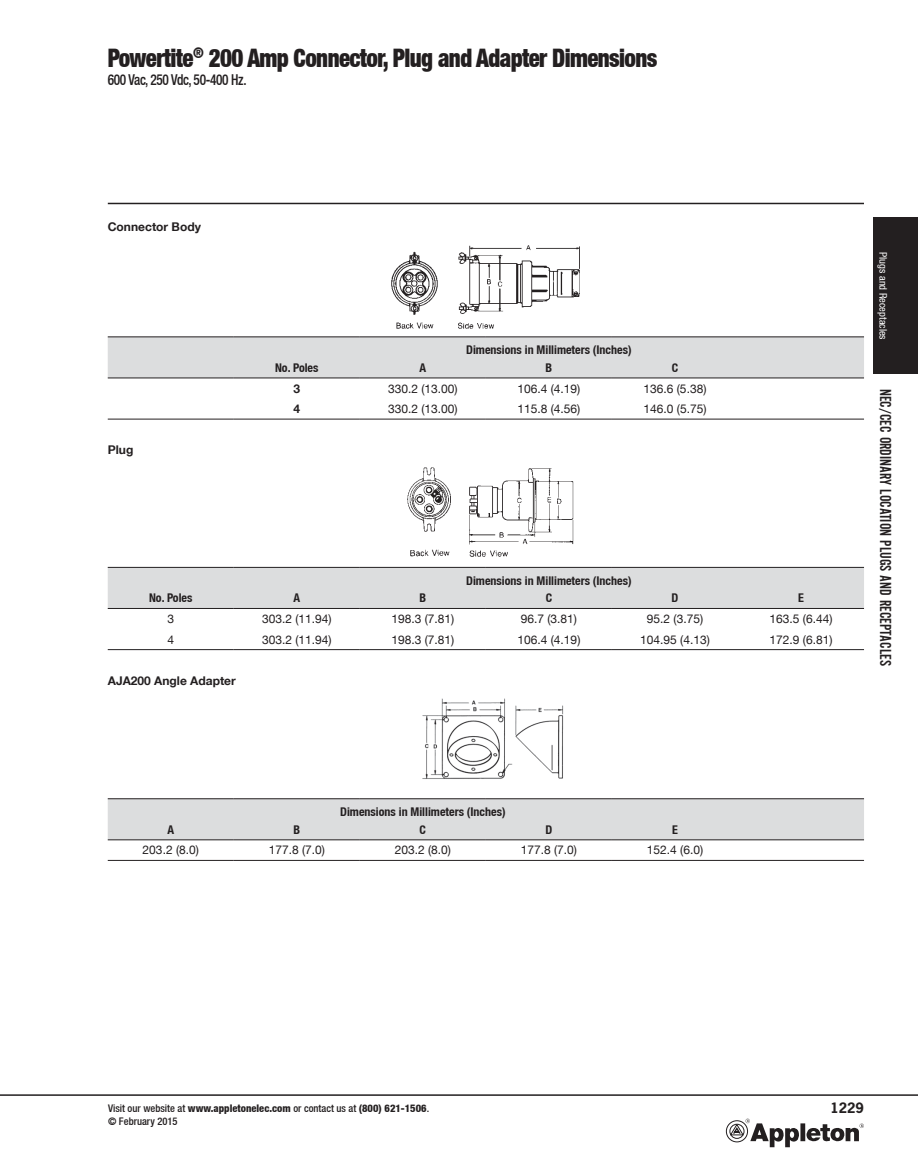
<style>
.page{position:relative;width:918px;height:1175px;background:#fff}
.page>*{position:absolute;margin:0;border:0;box-sizing:border-box;transform-origin:0 0}
.t1{font:900 condensed 25.5px "Helvetica Neue LT";letter-spacing:-.025em;color:#231f20;scale:.9 1}
.t2{font:16.5px "Alternate Gothic EF No Two";color:#231f20}
.t3{font:500 condensed 15px "Helvetica Neue LT";letter-spacing:-.025em;color:#231f20;scale:.89 1}
.t4{font:700 13.5px "News Gothic Std";color:#231f20}
.t5{font:12px "Helvetica Neue LT";color:#231f20}
.t6{font:700 condensed 12px "Helvetica Neue LT";color:#231f20}
.t7{font:700 12px "Helvetica Neue LT";color:#231f20}
.t8{font:500 condensed 10.5px/12.6px "Helvetica Neue LT";color:#231f20}
.t9{font:condensed 10.5px "Helvetica Neue LT";color:#fff}
.s1{font-weight:800}
</style>
<div class="page">
<hr style="left:108px;top:203px;width:756px;height:1px;background:#231f20">
<div style="left:873px;top:218px;width:45px;height:156px;background:#231f20"></div>
<hr style="left:0;top:1094px;width:918px;height:1px;background:#231f20">
<div style="left:800px;top:1123px;width:5px;height:18px;background:#231f20"></div>
<svg style="left:806px;top:1123px;width:58px;height:19px"></svg>
<svg style="left:726px;top:1118px;width:73px;height:29px"></svg>
<svg style="left:108px;top:337px;width:756px;height:502px"></svg>
<hr style="left:108px;top:336px;width:126px;height:1px;background:#231f20">
<hr style="left:234px;top:336px;width:126px;height:1px;background:#231f20">
<hr style="left:360px;top:336px;width:126px;height:1px;background:#231f20">
<hr style="left:486px;top:336px;width:126px;height:1px;background:#231f20">
<hr style="left:612px;top:336px;width:126px;height:1px;background:#231f20">
<hr style="left:738px;top:336px;width:126px;height:1px;background:#231f20">
<hr style="left:108px;top:377px;width:126px;height:1px;background:#231f20">
<hr style="left:234px;top:377px;width:126px;height:1px;background:#231f20">
<hr style="left:360px;top:377px;width:126px;height:1px;background:#231f20">
<hr style="left:486px;top:377px;width:126px;height:1px;background:#231f20">
<hr style="left:612px;top:377px;width:126px;height:1px;background:#231f20">
<hr style="left:738px;top:377px;width:126px;height:1px;background:#231f20">
<hr style="left:108px;top:567px;width:126px;height:1px;background:#231f20">
<hr style="left:234px;top:567px;width:126px;height:1px;background:#231f20">
<hr style="left:360px;top:567px;width:126px;height:1px;background:#231f20">
<hr style="left:486px;top:567px;width:126px;height:1px;background:#231f20">
<hr style="left:612px;top:567px;width:126px;height:1px;background:#231f20">
<hr style="left:738px;top:567px;width:126px;height:1px;background:#231f20">
<hr style="left:108px;top:608px;width:126px;height:1px;background:#231f20">
<hr style="left:234px;top:608px;width:126px;height:1px;background:#231f20">
<hr style="left:360px;top:608px;width:126px;height:1px;background:#231f20">
<hr style="left:486px;top:608px;width:126px;height:1px;background:#231f20">
<hr style="left:612px;top:608px;width:126px;height:1px;background:#231f20">
<hr style="left:738px;top:608px;width:126px;height:1px;background:#231f20">
<hr style="left:108px;top:649px;width:126px;height:1px;background:#231f20">
<hr style="left:234px;top:649px;width:126px;height:1px;background:#231f20">
<hr style="left:360px;top:649px;width:126px;height:1px;background:#231f20">
<hr style="left:486px;top:649px;width:126px;height:1px;background:#231f20">
<hr style="left:612px;top:649px;width:126px;height:1px;background:#231f20">
<hr style="left:738px;top:649px;width:126px;height:1px;background:#231f20">
<hr style="left:108px;top:798px;width:126px;height:1px;background:#231f20">
<hr style="left:234px;top:798px;width:126px;height:1px;background:#231f20">
<hr style="left:360px;top:798px;width:126px;height:1px;background:#231f20">
<hr style="left:486px;top:798px;width:126px;height:1px;background:#231f20">
<hr style="left:612px;top:798px;width:126px;height:1px;background:#231f20">
<hr style="left:738px;top:798px;width:126px;height:1px;background:#231f20">
<hr style="left:108px;top:839px;width:126px;height:1px;background:#231f20">
<hr style="left:234px;top:839px;width:126px;height:1px;background:#231f20">
<hr style="left:360px;top:839px;width:126px;height:1px;background:#231f20">
<hr style="left:486px;top:839px;width:126px;height:1px;background:#231f20">
<hr style="left:612px;top:839px;width:126px;height:1px;background:#231f20">
<hr style="left:738px;top:839px;width:126px;height:1px;background:#231f20">
<hr style="left:108px;top:419px;width:126px;height:1px;background:#231f20">
<hr style="left:234px;top:419px;width:126px;height:1px;background:#231f20">
<hr style="left:360px;top:419px;width:126px;height:1px;background:#231f20">
<hr style="left:486px;top:419px;width:126px;height:1px;background:#231f20">
<hr style="left:612px;top:419px;width:126px;height:1px;background:#231f20">
<hr style="left:738px;top:419px;width:126px;height:1px;background:#231f20">
<hr style="left:108px;top:860px;width:126px;height:1px;background:#231f20">
<hr style="left:234px;top:860px;width:126px;height:1px;background:#231f20">
<hr style="left:360px;top:860px;width:126px;height:1px;background:#231f20">
<hr style="left:486px;top:860px;width:126px;height:1px;background:#231f20">
<hr style="left:612px;top:860px;width:126px;height:1px;background:#231f20">
<hr style="left:738px;top:860px;width:126px;height:1px;background:#231f20">
<img style="left:391px;top:245px;width:189px;height:84px">
<img style="left:399px;top:466px;width:181px;height:95px">
<img style="left:420px;top:696px;width:144px;height:96px">
<h1 class="t1" style="left:108px;top:42px;width:612px">Powertite<sup>®</sup> 200 Amp Connector, Plug and Adapter Dimensions</h1>
<p class="t3" style="left:108px;top:71px;width:157px">600 Vac, 250 Vdc, 50-400 Hz.</p>
<p class="t7" style="left:108px;top:219px;width:95px">Connector Body</p>
<p class="t7" style="left:108px;top:442px;width:27px">Plug</p>
<p class="t6" style="left:466px;top:343px;width:167px">Dimensions in Millimeters (Inches)</p>
<p class="t6" style="left:275px;top:360px;width:45px">No. Poles</p>
<p class="t6" style="left:419px;top:360px;width:8px">A</p>
<p class="t6" style="left:545px;top:360px;width:8px">B</p>
<p class="t6" style="left:672px;top:360px;width:8px">C</p>
<p class="t7" style="left:293px;top:381px;width:8px">3</p>
<p class="t5" style="left:388px;top:381px;width:71px">330.2 (13.00)</p>
<p class="t5" style="left:517px;top:381px;width:64px">106.4 (4.19)</p>
<p class="t5" style="left:643px;top:381px;width:64px">136.6 (5.38)</p>
<p class="t7" style="left:293px;top:401px;width:8px">4</p>
<p class="t5" style="left:388px;top:402px;width:71px">330.2 (13.00)</p>
<p class="t5" style="left:517px;top:402px;width:64px">115.8 (4.56)</p>
<p class="t5" style="left:643px;top:402px;width:64px">146.0 (5.75)</p>
<p class="t6" style="left:466px;top:573px;width:167px">Dimensions in Millimeters (Inches)</p>
<p class="t6" style="left:149px;top:591px;width:45px">No. Poles</p>
<p class="t6" style="left:293px;top:591px;width:8px">A</p>
<p class="t6" style="left:419px;top:591px;width:8px">B</p>
<p class="t6" style="left:546px;top:591px;width:8px">C</p>
<p class="t6" style="left:671px;top:591px;width:8px">D</p>
<p class="t6" style="left:798px;top:591px;width:7px">E</p>
<p class="t5" style="left:167px;top:611px;width:8px">3</p>
<p class="t5" style="left:262px;top:611px;width:71px">303.2 (11.94)</p>
<p class="t5" style="left:391px;top:611px;width:64px">198.3 (7.81)</p>
<p class="t5" style="left:521px;top:611px;width:58px">96.7 (3.81)</p>
<p class="t5" style="left:647px;top:611px;width:58px">95.2 (3.75)</p>
<p class="t5" style="left:769px;top:611px;width:64px">163.5 (6.44)</p>
<p class="t5" style="left:167px;top:632px;width:8px">4</p>
<p class="t5" style="left:262px;top:632px;width:71px">303.2 (11.94)</p>
<p class="t5" style="left:391px;top:632px;width:64px">198.3 (7.81)</p>
<p class="t5" style="left:517px;top:632px;width:64px">106.4 (4.19)</p>
<p class="t5" style="left:640px;top:632px;width:71px">104.95 (4.13)</p>
<p class="t5" style="left:769px;top:632px;width:64px">172.9 (6.81)</p>
<p class="t7" style="left:108px;top:673px;width:130px">AJA200 Angle Adapter</p>
<p class="t9" style="left:889px;top:252px;width:89px;rotate:90deg">Plugs and Receptacles</p>
<h2 class="t2" style="left:894px;top:388px;width:279px;rotate:90deg">NEC/CEC Ordinary Location Plugs and Receptacles</h2>
<p class="t6" style="left:340px;top:804px;width:167px">Dimensions in Millimeters (Inches)</p>
<p class="t6" style="left:167px;top:822px;width:8px">A</p>
<p class="t6" style="left:293px;top:822px;width:8px">B</p>
<p class="t6" style="left:420px;top:822px;width:8px">C</p>
<p class="t6" style="left:545px;top:822px;width:8px">D</p>
<p class="t6" style="left:672px;top:822px;width:7px">E</p>
<p class="t5" style="left:143px;top:843px;width:58px">203.2 (8.0)</p>
<p class="t5" style="left:269px;top:843px;width:58px">177.8 (7.0)</p>
<p class="t5" style="left:395px;top:843px;width:58px">203.2 (8.0)</p>
<p class="t5" style="left:521px;top:843px;width:58px">177.8 (7.0)</p>
<p class="t5" style="left:647px;top:843px;width:58px">152.4 (6.0)</p>
<p class="t8" style="left:108px;top:1102px;width:323px">Visit our website at <span class="s1">www.appletonelec.com</span> or contact us at <span class="s1">(800) 621-1506</span>. © February 2015</p>
<p class="t4" style="left:830px;top:1099px;width:35px">1229</p>
</div>
